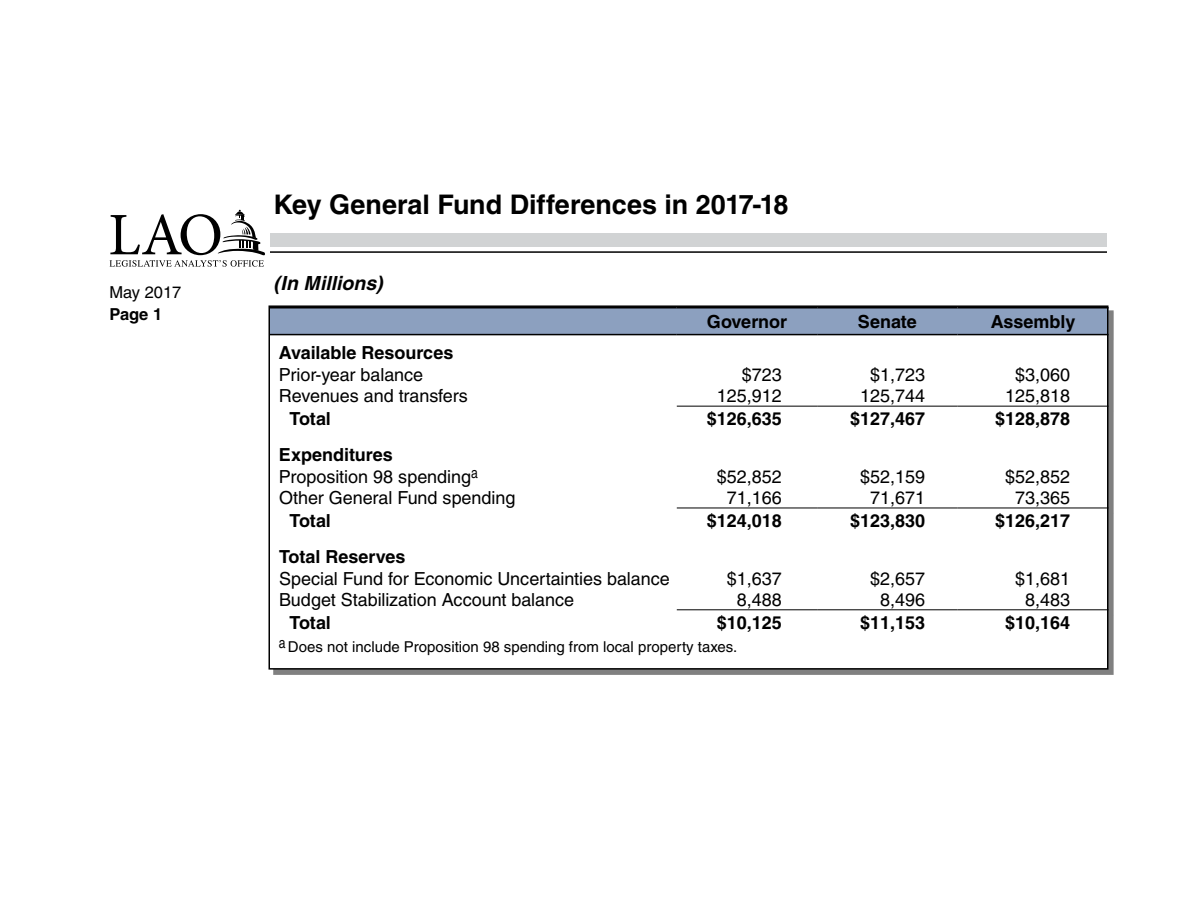
<style>
.page{position:relative;width:1188px;height:918px;background:#fff}
.page>*{position:absolute;margin:0;border:0;box-sizing:border-box;transform-origin:0 0}
.t1{font:700 27px "Helvetica";letter-spacing:-.005em;color:#000}
.t2{font:italic 700 19.5px "Helvetica";color:#000}
.t3{font:18px/21.6px "Helvetica";color:#000}
.t4{font:700 18px "Helvetica";color:#000}
.t5{font:16.5px "Helvetica";color:#000}
.t6{font:700 16.5px "Helvetica";color:#000}
.t7{font:15px "Helvetica";color:#000}
.s1{font-weight:700}
</style>
<div class="page">
<div style="left:114px;top:233px;width:993px;height:13px;background:#d1d3d4"></div>
<hr style="left:239px;top:251px;width:868px;height:2px;background:#000">
<div style="left:80px;top:180px;width:190px;height:87px;background:#fff"></div>
<svg style="left:110px;top:210px;width:155px;height:57px"></svg>
<svg style="left:271px;top:308px;width:834px;height:26px;background:#889bba"></svg>
<hr style="left:958px;top:307px;width:151px;height:1px;background:#000">
<hr style="left:270px;top:334px;width:407px;height:1px;background:#000">
<hr style="left:677px;top:334px;width:140px;height:1px;background:#000">
<hr style="left:817px;top:334px;width:141px;height:1px;background:#000">
<hr style="left:958px;top:334px;width:151px;height:1px;background:#000">
<hr style="left:677px;top:406px;width:140px;height:1px;background:#000">
<hr style="left:817px;top:406px;width:141px;height:1px;background:#000">
<hr style="left:958px;top:406px;width:151px;height:1px;background:#000">
<hr style="left:677px;top:508px;width:140px;height:1px;background:#000">
<hr style="left:817px;top:508px;width:141px;height:1px;background:#000">
<hr style="left:958px;top:508px;width:151px;height:1px;background:#000">
<hr style="left:677px;top:609px;width:140px;height:1px;background:#000">
<hr style="left:817px;top:609px;width:141px;height:1px;background:#000">
<hr style="left:958px;top:609px;width:151px;height:1px;background:#000">
<div style="left:268px;top:305px;width:840px;height:365px;border:2px solid #000"></div>
<p class="t5" style="left:110px;top:283px;width:73px">May 2017</p>
<p class="t6" style="left:110px;top:304px;width:54px">Page 1</p>
<h1 class="t1" style="left:273px;top:188px;width:517px">Key General Fund Differences in 2017-18</h1>
<p class="t2" style="left:273px;top:271px;width:111px">(In Millions)</p>
<p class="t4" style="left:707px;top:311px;width:82px">Governor</p>
<p class="t4" style="left:858px;top:311px;width:61px">Senate</p>
<p class="t4" style="left:991px;top:311px;width:86px">Assembly</p>
<p class="t4" style="left:279px;top:342px;width:176px">Available Resources</p>
<p class="t3" style="left:279px;top:364px;width:146px">Prior-year balance</p>
<p class="t3" style="left:742px;top:364px;width:42px">$723</p>
<p class="t3" style="left:870px;top:364px;width:57px">$1,723</p>
<p class="t3" style="left:1015px;top:364px;width:57px">$3,060</p>
<p class="t3" style="left:279px;top:385px;width:190px">Revenues and transfers</p>
<p class="t3" style="left:717px;top:385px;width:67px">125,912</p>
<p class="t3" style="left:860px;top:385px;width:67px">125,744</p>
<p class="t3" style="left:1005px;top:385px;width:67px">125,818</p>
<p class="t4" style="left:289px;top:408px;width:43px">Total</p>
<p class="t4" style="left:707px;top:408px;width:77px">$126,635</p>
<p class="t4" style="left:850px;top:408px;width:77px">$127,467</p>
<p class="t4" style="left:995px;top:408px;width:77px">$128,878</p>
<p class="t3" style="left:279px;top:444px;width:200px"><span class="s1">Expenditures<br></span>Proposition 98 spending<sup>a</sup></p>
<p class="t3" style="left:717px;top:466px;width:67px">$52,852</p>
<p class="t3" style="left:860px;top:466px;width:67px">$52,159</p>
<p class="t3" style="left:1005px;top:466px;width:67px">$52,852</p>
<p class="t3" style="left:279px;top:487px;width:238px">Other General Fund spending</p>
<p class="t3" style="left:727px;top:487px;width:57px">71,166</p>
<p class="t3" style="left:870px;top:487px;width:57px">71,671</p>
<p class="t3" style="left:1015px;top:487px;width:57px">73,365</p>
<p class="t4" style="left:289px;top:510px;width:43px">Total</p>
<p class="t4" style="left:707px;top:510px;width:77px">$124,018</p>
<p class="t4" style="left:850px;top:510px;width:77px">$123,830</p>
<p class="t4" style="left:995px;top:510px;width:77px">$126,217</p>
<p class="t4" style="left:279px;top:546px;width:128px">Total Reserves</p>
<p class="t3" style="left:279px;top:567px;width:392px">Special Fund for Economic Uncertainties balance</p>
<p class="t3" style="left:727px;top:567px;width:57px">$1,637</p>
<p class="t3" style="left:870px;top:567px;width:57px">$2,657</p>
<p class="t3" style="left:1015px;top:567px;width:57px">$1,681</p>
<p class="t3" style="left:279px;top:589px;width:297px">Budget Stabilization Account balance</p>
<p class="t3" style="left:737px;top:589px;width:47px">8,488</p>
<p class="t3" style="left:880px;top:589px;width:47px">8,496</p>
<p class="t3" style="left:1025px;top:589px;width:47px">8,483</p>
<p class="t4" style="left:289px;top:612px;width:43px">Total</p>
<p class="t4" style="left:717px;top:612px;width:67px">$10,125</p>
<p class="t4" style="left:860px;top:612px;width:67px">$11,153</p>
<p class="t4" style="left:1005px;top:612px;width:67px">$10,164</p>
<p class="t7" style="left:279px;top:638px;width:460px"><sup>a</sup>Does not include Proposition 98 spending from local property taxes.</p>
</div>
